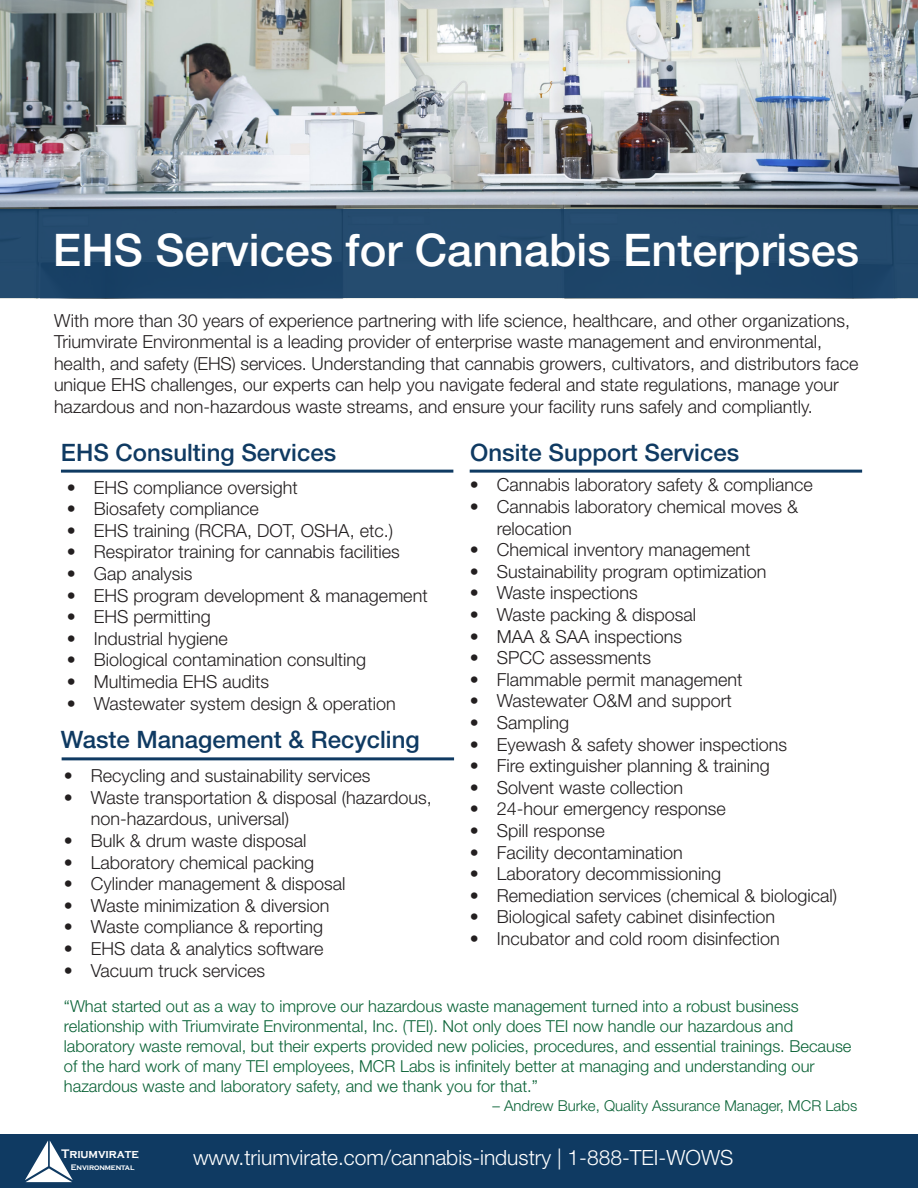
<style>
.page{position:relative;width:918px;height:1188px;background:#fff}
.page>*{position:absolute;margin:0;border:0;box-sizing:border-box;transform-origin:0 0}
.t1{font:500 45px "Helvetica Neue LT Std";color:#fff}
.t2{font:500 24px "Helvetica Neue LT Std";color:#0f3a62}
.t3{font:300 21px "Helvetica Neue LT Std";color:#fff}
.t4{font:300 18px/21.6px "Helvetica Neue LT Std";color:#231f20}
.t5{font:300 16.5px/19.8px "Helvetica Neue LT Std";color:#0b6337}
.t6{font:300 15px "Helvetica Neue LT Std";color:#0b6337}
.t7{font:700 12.75px "Copperplate Gothic";letter-spacing:-.01em;color:#fff;scale:.91 1}
.t8{font:700 8.25px "Copperplate Gothic";letter-spacing:-.01em;color:#fff;scale:.91 1}
</style>
<div class="page">
<img style="left:0;top:0;width:918px;height:210px">
<div style="left:0;top:210px;width:918px;height:88px;background:#244b6e"></div>
<hr style="left:62px;top:757px;width:392px;height:3px;background:#0f3a62">
<hr style="left:470px;top:470px;width:392px;height:3px;background:#0f3a62">
<hr style="left:61px;top:470px;width:392px;height:3px;background:#0f3a62">
<div style="left:0;top:1134px;width:918px;height:54px;background:#0f3a62"></div>
<svg style="left:25px;top:1140px;width:48px;height:42px"></svg>
<p class="t1" style="left:53px;top:223px;width:808px">EHS Services for Cannabis Enterprises</p>
<p class="t4" style="left:54px;top:309px;width:806px">With more than 30 years of experience partnering with life science, healthcare, and other organizations, Triumvirate Environmental is a leading provider of enterprise waste management and environmental, health, and safety (EHS) services. Understanding that cannabis growers, cultivators, and distributors face unique EHS challenges, our experts can help you navigate federal and state regulations, manage your hazardous and non-hazardous waste streams, and ensure your facility runs safely and compliantly.</p>
<p class="t2" style="left:61px;top:438px;width:277px">EHS Consulting Services</p>
<p class="t2" style="left:470px;top:438px;width:270px">Onsite Support Services</p>
<p class="t4" style="left:67px;top:476px;width:233px">• EHS compliance oversight</p>
<p class="t4" style="left:67px;top:498px;width:194px">• Biosafety compliance</p>
<p class="t4" style="left:67px;top:519px;width:328px">• EHS training (RCRA, DOT, OSHA, etc.)</p>
<p class="t4" style="left:67px;top:541px;width:335px">• Respirator training for cannabis facilities</p>
<p class="t4" style="left:67px;top:562px;width:127px">• Gap analysis</p>
<p class="t4" style="left:67px;top:584px;width:362px">• EHS program development &amp; management</p>
<p class="t4" style="left:67px;top:606px;width:146px">• EHS permitting</p>
<p class="t4" style="left:67px;top:627px;width:163px">• Industrial hygiene</p>
<p class="t4" style="left:67px;top:649px;width:301px">• Biological contamination consulting</p>
<p class="t4" style="left:67px;top:670px;width:204px">• Multimedia EHS audits</p>
<p class="t4" style="left:67px;top:692px;width:331px">• Wastewater system design &amp; operation</p>
<p class="t4" style="left:470px;top:474px;width:345px">• Cannabis laboratory safety &amp; compliance</p>
<p class="t4" style="left:497px;top:495px;width:303px;text-indent:-27px">• Cannabis laboratory chemical moves &amp; relocation</p>
<p class="t4" style="left:470px;top:539px;width:282px">• Chemical inventory management</p>
<p class="t4" style="left:470px;top:560px;width:298px">• Sustainability program optimization</p>
<p class="t4" style="left:470px;top:582px;width:169px">• Waste inspections</p>
<p class="t4" style="left:470px;top:603px;width:228px">• Waste packing &amp; disposal</p>
<p class="t4" style="left:470px;top:625px;width:214px">• MAA &amp; SAA inspections</p>
<p class="t4" style="left:470px;top:647px;width:183px">• SPCC assessments</p>
<p class="t4" style="left:470px;top:668px;width:274px">• Flammable permit management</p>
<p class="t4" style="left:470px;top:690px;width:264px">• Wastewater O&amp;M and support</p>
<p class="t4" style="left:470px;top:711px;width:101px">• Sampling</p>
<p class="t4" style="left:470px;top:733px;width:319px">• Eyewash &amp; safety shower inspections</p>
<p class="t4" style="left:470px;top:755px;width:302px">• Fire extinguisher planning &amp; training</p>
<p class="t4" style="left:470px;top:776px;width:215px">• Solvent waste collection</p>
<p class="t4" style="left:470px;top:798px;width:258px">• 24-hour emergency response</p>
<p class="t4" style="left:470px;top:819px;width:137px">• Spill response</p>
<p class="t4" style="left:470px;top:841px;width:215px">• Facility decontamination</p>
<p class="t4" style="left:470px;top:863px;width:253px">• Laboratory decommissioning</p>
<p class="t4" style="left:470px;top:884px;width:369px">• Remediation services (chemical &amp; biological)</p>
<p class="t4" style="left:470px;top:906px;width:307px">• Biological safety cabinet disinfection</p>
<p class="t4" style="left:470px;top:927px;width:312px">• Incubator and cold room disinfection</p>
<p class="t2" style="left:61px;top:725px;width:360px">Waste Management &amp; Recycling</p>
<p class="t4" style="left:64px;top:765px;width:308px">• Recycling and sustainability services</p>
<p class="t4" style="left:91px;top:786px;width:343px;text-indent:-27px">• Waste transportation &amp; disposal (hazardous, non-hazardous, universal)</p>
<p class="t4" style="left:64px;top:829px;width:244px">• Bulk &amp; drum waste disposal</p>
<p class="t4" style="left:64px;top:851px;width:252px">• Laboratory chemical packing</p>
<p class="t4" style="left:64px;top:873px;width:283px">• Cylinder management &amp; disposal</p>
<p class="t4" style="left:64px;top:894px;width:267px">• Waste minimization &amp; diversion</p>
<p class="t4" style="left:64px;top:916px;width:261px">• Waste compliance &amp; reporting</p>
<p class="t4" style="left:64px;top:937px;width:261px">• EHS data &amp; analytics software</p>
<p class="t4" style="left:64px;top:959px;width:203px">• Vacuum truck services</p>
<p class="t5" style="left:64px;top:996px;width:789px">“What started out as a way to improve our hazardous waste management turned into a robust business relationship with Triumvirate Environmental, Inc. (TEI). Not only does TEI now handle our hazardous and laboratory waste removal, but their experts provided new policies, procedures, and essential trainings. Because of the hard work of many TEI employees, MCR Labs is infinitely better at managing and understanding our hazardous waste and laboratory safety, and we thank you for that.”</p>
<p class="t6" style="left:492px;top:1097px;width:366px">– Andrew Burke, Quality Assurance Manager, MCR Labs</p>
<p class="t7" style="left:62px;top:1147px;width:86px">Triumvirate</p>
<p class="t8" style="left:71px;top:1162px;width:71px">Environmental</p>
<p class="t3" style="left:193px;top:1144px;width:542px">www.triumvirate.com/cannabis-industry | 1-888-TEI-WOWS</p>
</div>
